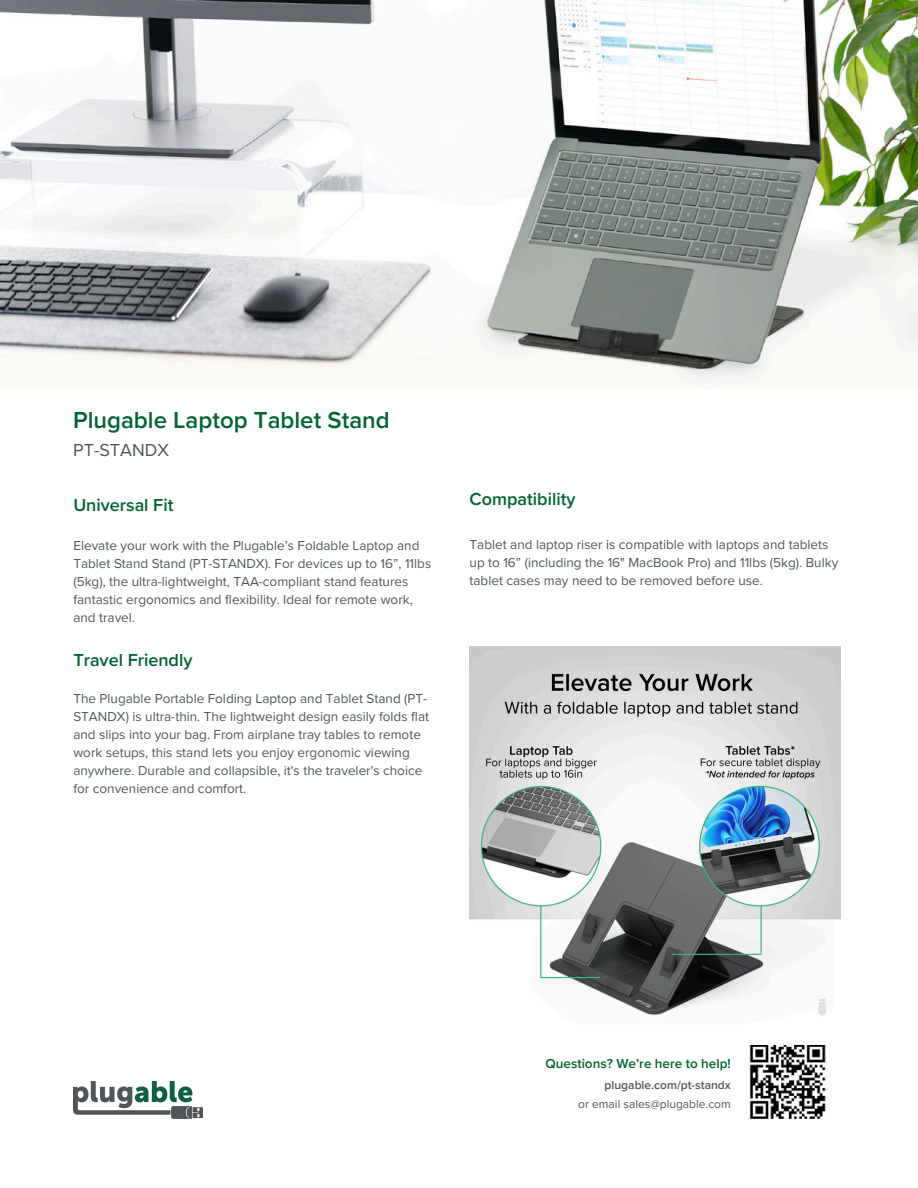
<style>
.page{position:relative;width:918px;height:1188px;background:#fff}
.page>*{position:absolute;margin:0;border:0;box-sizing:border-box;transform-origin:0 0}
.t1{font:600 24px "Proxima Nova";color:#006431}
.t2{font:600 18px "Proxima Nova";color:#006431}
.t3{font:18px "Proxima Nova";color:#505759}
.t4{font:13.5px/18px "Proxima Nova";color:#505759}
.t5{font:600 13.5px "Proxima Nova";color:#006431}
.t6{font:12px "Proxima Nova";color:#505759}
.t7{font:600 12px "Proxima Nova";color:#505759}
</style>
<div class="page">
<img style="left:0;top:0;width:918px;height:382px">
<img style="left:469px;top:647px;width:371px;height:369px">
<img style="left:749px;top:1045px;width:77px;height:73px">
<img style="left:73px;top:1082px;width:130px;height:37px">
<p class="t1" style="left:73px;top:406px;width:318px">Plugable Laptop Tablet Stand</p>
<p class="t3" style="left:73px;top:440px;width:97px">PT-STANDX</p>
<h1 class="t2" style="left:73px;top:494px;width:102px">Universal Fit</h1>
<p class="t4" style="left:73px;top:537px;width:359px">Elevate your work with the Plugable’s Foldable Laptop and Tablet Stand Stand (PT-STANDX). For devices up to 16”, 11lbs (5kg), the ultra-lightweight, TAA-compliant stand features fantastic ergonomics and flexibility. Ideal for remote work, and travel.</p>
<p class="t2" style="left:73px;top:650px;width:121px">Travel Friendly</p>
<p class="t4" style="left:73px;top:690px;width:357px">The Plugable Portable Folding Laptop and Tablet Stand (PT-STANDX) is ultra-thin. The lightweight design easily folds flat and slips into your bag. From airplane tray tables to remote work setups, this stand lets you enjoy ergonomic viewing anywhere. Durable and collapsible, it's the traveler's choice for convenience and comfort.</p>
<p class="t2" style="left:470px;top:489px;width:108px">Compatibility</p>
<p class="t4" style="left:470px;top:536px;width:370px">Tablet and laptop riser is compatible with laptops and tablets up to 16” (including the 16" MacBook Pro) and 11lbs (5kg). Bulky tablet cases may need to be removed before use.</p>
<p class="t5" style="left:546px;top:1056px;width:187px">Questions? We’re here to help!</p>
<p class="t7" style="left:605px;top:1078px;width:128px">plugable.com/pt-standx</p>
<p class="t6" style="left:578px;top:1097px;width:154px">or email sales@plugable.com</p>
</div>
